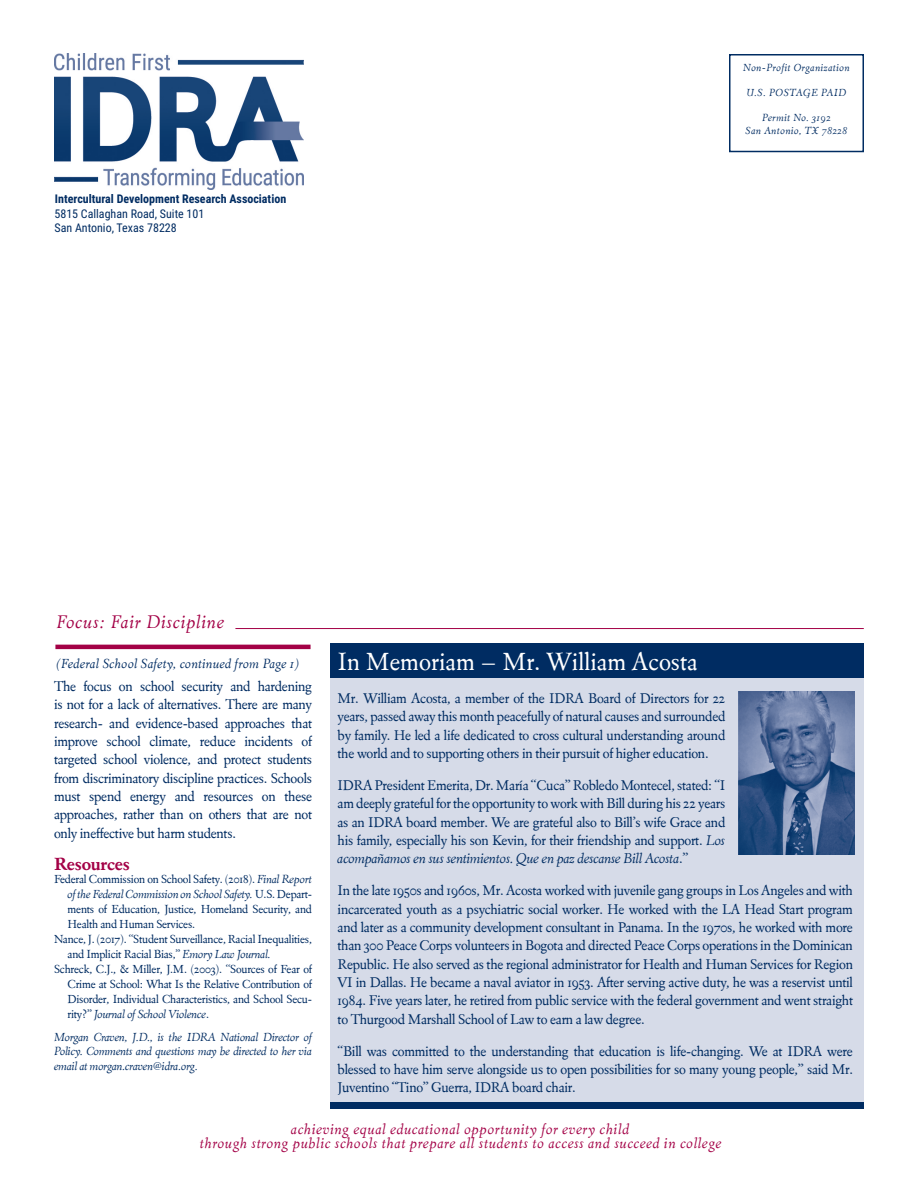
<style>
.page{position:relative;width:918px;height:1188px;background:#fff}
.page>*{position:absolute;margin:0;border:0;box-sizing:border-box;transform-origin:0 0}
.t1{font:25.5px "Eldorado Text";color:#fff}
.t2{font:italic 18.75px "Eldorado Text";letter-spacing:.04em;color:#a30146}
.Subhead_para{font:700 18px "Eldorado Text";letter-spacing:-.02em;color:#a30146}
.t3{font:italic 15px "Eldorado Text";letter-spacing:.04em;color:#a30146}
.body{font:14.4px/18.3px "Eldorado Text";letter-spacing:-.02em;color:#002c62;text-align:justify}
.body-2{font:italic 13.5px "Eldorado Text";letter-spacing:.02em;color:#002c62}
.Resource_list{font:12px/15px "Eldorado Text";letter-spacing:-.02em;color:#002c62;text-align:justify}
.subhead{font:italic 12px/14.4px "Eldorado Text";letter-spacing:-.02em;color:#002c62;text-align:justify}
.t4{font:12px "Roboto Condensed";color:#002c62}
.t5{font:700 12px "Roboto Condensed";color:#002c62}
.t6{font:italic 10.5px "Eldorado Text";letter-spacing:.04em;color:#002c62}
.s1{font-style:italic}
</style>
<div class="page">
<div style="left:330px;top:674px;width:534px;height:428px;background:#d6dbe8"></div>
<div style="left:729px;top:54px;width:135px;height:98px;border:2px solid #002c62"></div>
<img style="left:54px;top:54px;width:250px;height:135px">
<hr style="left:235px;top:628px;width:629px;height:1px;background:#a30146">
<div style="left:330px;top:1102px;width:534px;height:7px;background:#002c62"></div>
<div style="left:330px;top:643px;width:534px;height:35px;background:#002c62"></div>
<img style="left:739px;top:691px;width:115px;height:163px">
<hr style="left:55px;top:645px;width:256px;height:4px;background:#a30146">
<p class="t5" style="left:55px;top:190px;width:233px">Intercultural Development Research Association</p>
<p class="t4" style="left:54px;top:205px;width:151px">5815 Callaghan Road, Suite 101</p>
<p class="t4" style="left:54px;top:220px;width:124px">San Antonio, Texas 78228</p>
<p class="t6" style="left:743px;top:62px;width:108px">Non-Profit Organization</p>
<p class="t6" style="left:746px;top:87px;width:102px">U.S. POSTAGE PAID</p>
<p class="t6" style="left:762px;top:112px;width:70px">Permit No. 3192</p>
<p class="t6" style="left:746px;top:125px;width:103px">San Antonio, TX 78228</p>
<p class="t2" style="left:57px;top:611px;width:170px">Focus: Fair Discipline</p>
<p class="body-2" style="left:57px;top:655px;width:244px">(Federal School Safety, continued from Page 1)</p>
<p class="body" style="left:54px;top:677px;width:260px">The focus on school security and hardening is not for a lack of alternatives. There are many research- and evidence-based approaches that improve school climate, reduce incidents of targeted school violence, and protect students from discriminatory discipline practices. Schools must spend energy and resources on these approaches, rather than on others that are not only ineffective but harm students.</p>
<p class="Subhead_para" style="left:54px;top:853px;width:77px">Resources</p>
<p class="Resource_list" style="left:68px;top:872px;width:246px;text-indent:-14px">Federal Commission on School Safety. (2018). <span class="s1">Final Report of the Federal Commission on School Safety.</span> U.S. Depart&shy;ments of Education, Justice, Homeland Security, and Health and Human Services.</p>
<p class="Resource_list" style="left:68px;top:932px;width:246px;text-indent:-14px">Nance, J. (2017). “Student Surveillance, Racial Inequalities, and Implicit Racial Bias,” <span class="s1">Emory Law Journal.</span></p>
<p class="Resource_list" style="left:68px;top:962px;width:246px;text-indent:-14px">Schreck, C.J., &amp; Miller, J.M. (2003). “Sources of Fear of Crime at School: What Is the Relative Contribution of Disorder, Individual Characteristics, and School Secu&shy;rity?” <span class="s1">Journal of School Violence</span>.</p>
<p class="subhead" style="left:54px;top:1030px;width:260px">Morgan Craven, J.D., is the IDRA National Director of Policy. Comments and questions may be directed to her via email at morgan.craven@idra.org.</p>
<p class="t1" style="left:338px;top:647px;width:362px">In Memoriam – Mr. William Acosta</p>
<p class="body" style="left:338px;top:689px;width:389px">Mr. William Acosta, a member of the IDRA Board of Directors for 22 years, passed away this month peacefully of natural causes and surrounded by family. He led a life dedicated to cross cultural understanding around the world and to supporting others in their pursuit of higher education.</p>
<p class="body" style="left:338px;top:776px;width:389px">IDRA President Emerita, Dr. María “Cuca” Robledo Montecel, stated: “I am deeply grateful for the opportunity to work with Bill during his 22 years as an IDRA board member. We are grateful also to Bill’s wife Grace and his family, especially his son Kevin, for their friendship and support. <span class="s1">Los acompañamos en sus sentimientos. Que en paz descanse Bill Acosta</span>.”</p>
<p class="body" style="left:338px;top:881px;width:517px">In the late 1950s and 1960s, Mr. Acosta worked with juvenile gang groups in Los Angeles and with incarcerated youth as a psychiatric social worker. He worked with the LA Head Start program and later as a community development consultant in Panama. In the 1970s, he worked with more than 300 Peace Corps volunteers in Bogota and directed Peace Corps operations in the Dominican Republic. He also served as the regional administrator for Health and Human Services for Region VI in Dallas. He became a naval aviator in 1953. After serving active duty, he was a reservist until 1984. Five years later, he retired from public service with the federal government and went straight to Thurgood Marshall School of Law to earn a law degree.</p>
<p class="body" style="left:338px;top:1042px;width:517px">“Bill was committed to the understanding that education is life-changing. We at IDRA were blessed to have him serve alongside us to open possibilities for so many young people,” said Mr.<br>Juventino “Tino” Guerra, IDRA board chair.</p>
<p class="t3" style="left:291px;top:1121px;width:340px">achieving equal educational opportunity for every child</p>
<p class="t3" style="left:200px;top:1134px;width:523px">through strong public schools that prepare all students to access and succeed in college</p>
</div>
